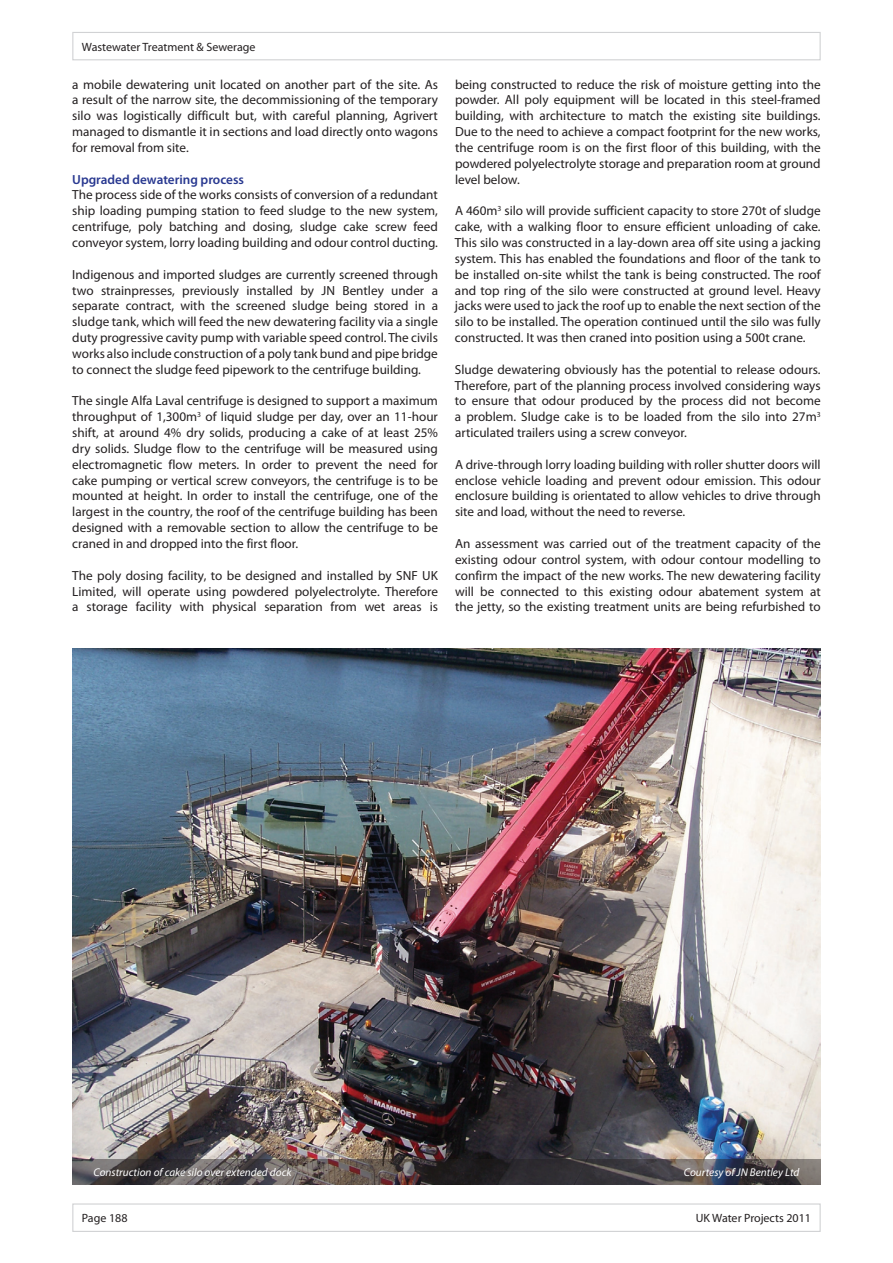
<style>
.page{position:relative;width:893px;height:1263px;background:#fff}
.page>*{position:absolute;margin:0;border:0;box-sizing:border-box;transform-origin:0 0}
.t1{font:13.2px/15.9px "Myriad Pro";color:#231f20;text-align:justify}
.t2{font:600 13.2px "Myriad Pro";color:#283890}
.t3{font:12px "Myriad Pro";color:#231f20}
.t4{font:italic 11.25px "Myriad Pro";color:#fff}
</style>
<div class="page">
<div style="left:72px;top:32px;width:749px;height:28px;border:1px solid #d1d2d4"></div>
<div style="left:72px;top:1203px;width:749px;height:29px;border:1px solid #d1d2d4"></div>
<img style="left:72px;top:648px;width:749px;height:511px">
<svg style="left:72px;top:1159px;width:749px;height:25px;background:#4b4647"></svg>
<p class="t3" style="left:82px;top:39px;width:175px">Wastewater Treatment &amp; Sewerage</p>
<p class="t1" style="left:72px;top:76px;width:367px">a mobile dewatering unit located on another part of the site. As a result of the narrow site, the decommissioning of the temporary silo was logistically difficult but, with careful planning, Agrivert managed to dismantle it in sections and load directly onto wagons for removal from site.</p>
<p class="t2" style="left:72px;top:171px;width:173px">Upgraded dewatering process</p>
<p class="t1" style="left:72px;top:187px;width:367px">The process side of the works consists of conversion of a redundant ship loading pumping station to feed sludge to the new system, centrifuge, poly batching and dosing, sludge cake screw feed conveyor system, lorry loading building and odour control ducting.</p>
<p class="t1" style="left:72px;top:266px;width:367px">Indigenous and imported sludges are currently screened through two strainpresses, previously installed by JN Bentley under a separate contract, with the screened sludge being stored in a sludge tank, which will feed the new dewatering facility via a single duty progressive cavity pump with variable speed control. The civils works also include construction of a poly tank bund and pipe bridge to connect the sludge feed pipework to the centrifuge building.</p>
<p class="t1" style="left:72px;top:393px;width:367px">The single Alfa Laval centrifuge is designed to support a maximum throughput of 1,300m<sup>3</sup> of liquid sludge per day, over an 11-hour shift, at around 4% dry solids, producing a cake of at least 25% dry solids. Sludge flow to the centrifuge will be measured using electromagnetic flow meters. In order to prevent the need for cake pumping or vertical screw conveyors, the centrifuge is to be mounted at height. In order to install the centrifuge, one of the largest in the country, the roof of the centrifuge building has been designed with a removable section to allow the centrifuge to be craned in and dropped into the first floor.</p>
<p class="t1" style="left:72px;top:567px;width:367px">The poly dosing facility, to be designed and installed by SNF UK Limited, will operate using powdered polyelectrolyte. Therefore a storage facility with physical separation from wet areas is</p>
<p class="t1" style="left:455px;top:76px;width:367px">being constructed to reduce the risk of moisture getting into the powder. All poly equipment will be located in this steel-framed building, with architecture to match the existing site buildings.<br>Due to the need to achieve a compact footprint for the new works, the centrifuge room is on the first floor of this building, with the powdered polyelectrolyte storage and preparation room at ground level below.</p>
<p class="t1" style="left:455px;top:203px;width:367px">A 460m<sup>3</sup> silo will provide sufficient capacity to store 270t of sludge cake, with a walking floor to ensure efficient unloading of cake.<br>This silo was constructed in a lay-down area off site using a jacking system. This has enabled the foundations and floor of the tank to be installed on-site whilst the tank is being constructed. The roof and top ring of the silo were constructed at ground level. Heavy jacks were used to jack the roof up to enable the next section of the silo to be installed. The operation continued until the silo was fully constructed. It was then craned into position using a 500t crane.</p>
<p class="t1" style="left:455px;top:361px;width:367px">Sludge dewatering obviously has the potential to release odours.<br>Therefore, part of the planning process involved considering ways to ensure that odour produced by the process did not become a problem. Sludge cake is to be loaded from the silo into 27m<sup>3 </sup>articulated trailers using a screw conveyor.</p>
<p class="t1" style="left:455px;top:456px;width:367px">A drive-through lorry loading building with roller shutter doors will enclose vehicle loading and prevent odour emission. This odour enclosure building is orientated to allow vehicles to drive through site and load, without the need to reverse.</p>
<p class="t1" style="left:455px;top:535px;width:367px">An assessment was carried out of the treatment capacity of the existing odour control system, with odour contour modelling to confirm the impact of the new works. The new dewatering facility will be connected to this existing odour abatement system at the jetty, so the existing treatment units are being refurbished to</p>
<p class="t4" style="left:94px;top:1165px;width:200px">Construction of cake silo over extended dock</p>
<p class="t4" style="left:684px;top:1165px;width:117px">Courtesy of JN Bentley Ltd</p>
<p class="t3" style="left:82px;top:1211px;width:47px">Page 188</p>
<p class="t3" style="left:696px;top:1211px;width:117px">UK Water Projects 2011</p>
</div>
